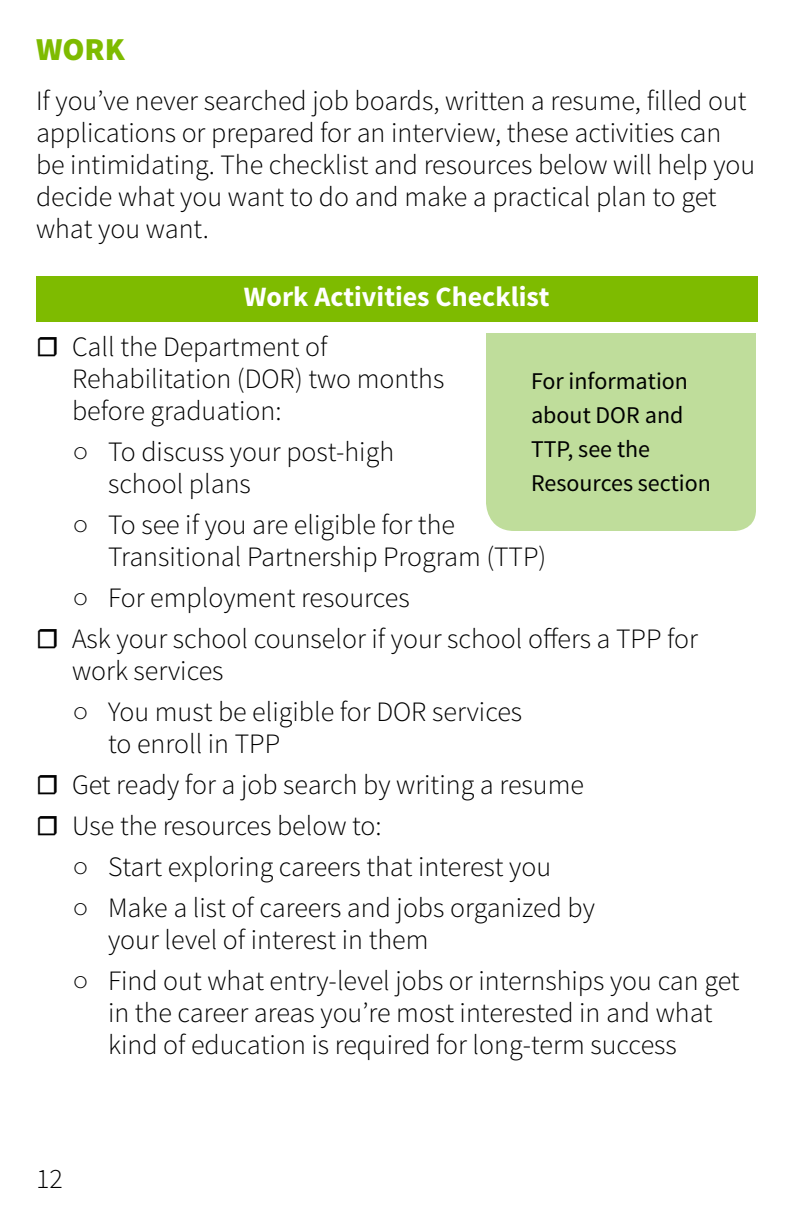
<style>
.page{position:relative;width:792px;height:1224px;background:#fff}
.page>*{position:absolute;margin:0;border:0;box-sizing:border-box;transform-origin:0 0}
.t1{font:900 32px "Source Sans Pro";color:#7ebb00}
.t2{font:300 28px/32px "Source Sans Pro";color:#000}
.t3{font:700 28px/50px "Source Sans Pro";color:#fff}
.t4{font:24px/34px "Source Sans Pro";color:#000}
.s1{font-weight:900;color:#000}
.s2{font-weight:300;color:#000}
.s3{font-family:"Franklin Gothic";font-weight:400}
.s4{font-weight:900}
</style>
<div class="page">
<div style="left:36px;top:276px;width:721px;height:46px;background:#7ebb00"></div>
<div style="left:486px;top:333px;width:270px;height:198px;background:#bfdd9b"></div>
<p class="t1" style="left:36px;top:29px;width:90px">WORK</p>
<p class="t2" style="left:36px;top:85px;width:721px">If you’ve never searched job boards, written a resume, filled out applications or prepared for an interview, these activities can be intimidating. The checklist and resources below will help you decide what you want to do and make a practical plan to get what you want.</p>
<p class="t3" style="left:36px;top:273px;width:515px;text-indent:208px">Work Activities Checklist <span class="s1">☐</span> <span class="s2">Call the Department of</span></p>
<p class="t2" style="left:72px;top:363px;width:374px">Rehabilitation (DOR) two months before graduation:</p>
<p class="t2" style="left:108px;top:436px;width:288px;text-indent:-36px"><span class="s3">○</span> To discuss your post-high school plans</p>
<p class="t2" style="left:108px;top:509px;width:440px;text-indent:-36px"><span class="s3">○</span> To see if you are eligible for the<br>Transitional Partnership Program (TTP)</p>
<p class="t2" style="left:36px;top:577px;width:663px;line-height:41px;text-indent:36px"><span class="s3">○</span> For employment resources<br><span class="s4">☐</span> Ask your school counselor if your school offers a TPP for</p>
<p class="t2" style="left:72px;top:655px;width:153px">work services</p>
<p class="t2" style="left:108px;top:696px;width:416px;text-indent:-36px"><span class="s3">○</span> You must be eligible for DOR services to enroll in TPP</p>
<p class="t2" style="left:36px;top:764px;width:549px;line-height:41px"><span class="s4">☐</span> Get ready for a job search by writing a resume <span class="s4">☐</span> Use the resources below to:</p>
<p class="t2" style="left:72px;top:851px;width:481px"><span class="s3">○</span> Start exploring careers that interest you</p>
<p class="t2" style="left:108px;top:892px;width:488px;text-indent:-36px"><span class="s3">○</span> Make a list of careers and jobs organized by your level of interest in them</p>
<p class="t2" style="left:108px;top:965px;width:633px;text-indent:-36px"><span class="s3">○</span> Find out what entry-level jobs or internships you can get in the career areas you’re most interested in and what kind of education is required for long-term success</p>
<p class="t4" style="left:531px;top:365px;width:181px">For information about DOR and<br>TTP, see the<br>Resources section</p>
<p class="t2" style="left:36px;top:1163px;width:28px">12</p>
</div>
